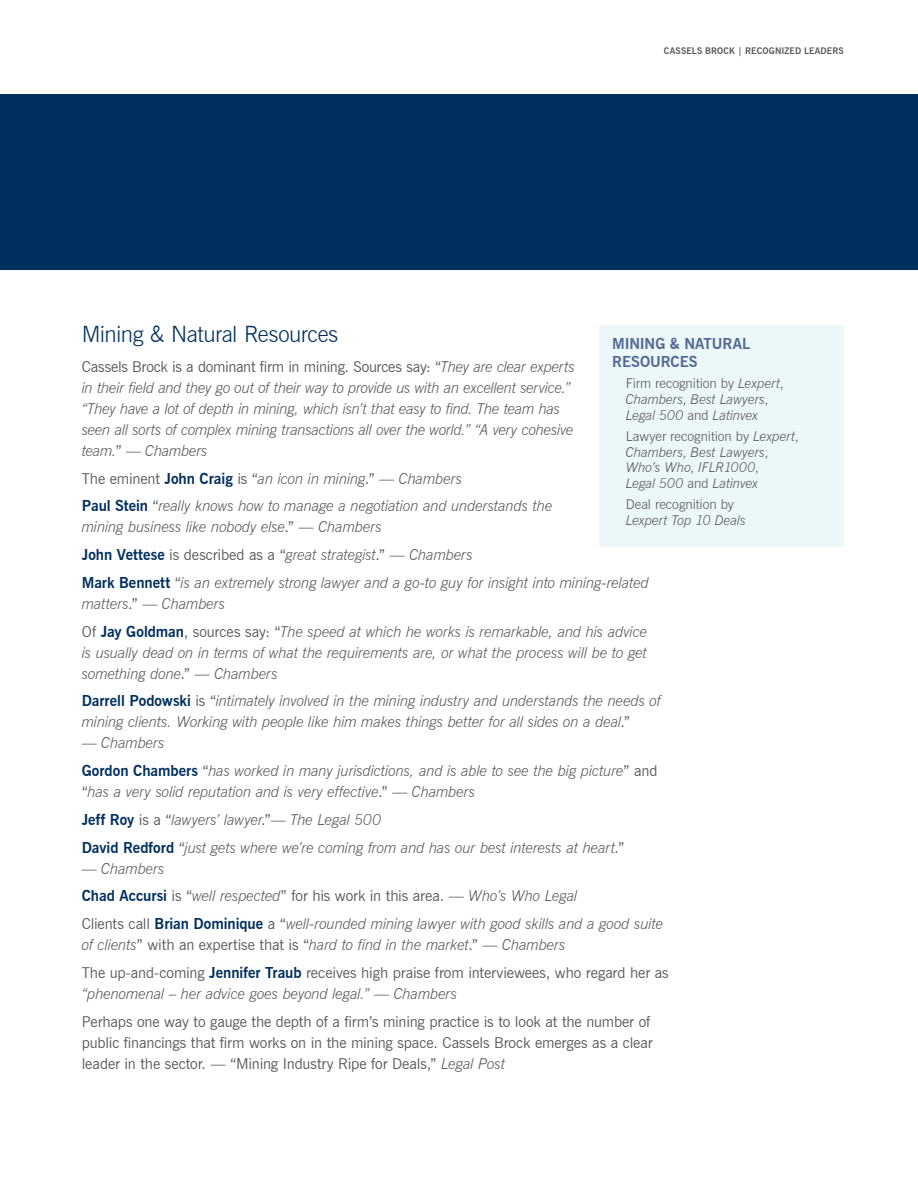
<style>
.page{position:relative;width:918px;height:1188px;background:#fff}
.page>*{position:absolute;margin:0;border:0;box-sizing:border-box;transform-origin:0 0}
.Subheading-1{font:300 22.5px "News Gothic BT";letter-spacing:-.02em;color:#00305f}
.Publication_Quotes{font:italic 300 15px/21px "News Gothic BT";letter-spacing:-.015em;color:#58595b}
.Publication_Quotes-2{font:15px/21px "News Gothic BT";letter-spacing:-.005em;color:#58595b}
.t1{font:700 15px/18px "News Gothic BT";letter-spacing:-.01em;color:#526890}
.t2{font:italic 300 13.5px/15.8px "News Gothic BT";letter-spacing:-.005em;color:#58595b}
.t3{font:300 13.5px "News Gothic BT";color:#58595b}
.t4{font:700 9px "News Gothic BT";letter-spacing:.015em;color:#58595b}
.s1{font-weight:400;font-style:normal}
.s2{font-weight:700;font-style:normal;color:#00305f}
.s3{font-weight:700;color:#00305f}
.s4{font-weight:300;font-style:italic}
.s5{font-style:normal}
</style>
<div class="page">
<div style="left:0;top:94px;width:918px;height:176px;background:#00305f"></div>
<div style="left:599px;top:325px;width:245px;height:222px;background:#ebf7f9"></div>
<p class="t4" style="left:664px;top:45px;width:181px">CASSELS BROCK | RECOGNIZED LEADERS</p>
<p class="Subheading-1" style="left:82px;top:320px;width:258px">Mining &amp; Natural Resources</p>
<p class="Publication_Quotes" style="left:82px;top:356px;width:495px"><span class="s1">Cassels Brock is a dominant firm in mining. Sources say: “</span>They are clear experts in their field and they go out of their way to provide us with an excellent service.” “They have a lot of depth in mining, which isn’t that easy to find. The team has seen all sorts of complex mining transactions all over the world.” “A very cohesive team.<span class="s1">” —</span> Chambers</p>
<p class="Publication_Quotes" style="left:82px;top:468px;width:382px"><span class="s1">The eminent</span> <span class="s2">John Craig</span> <span class="s1">is “</span>an icon in mining<span class="s1">.” —</span> Chambers</p>
<p class="Publication_Quotes" style="left:82px;top:495px;width:472px"><span class="s2">Paul Stein</span> <span class="s1">“</span>really knows how to manage a negotiation and understands the mining business like nobody else<span class="s1">.” —</span> Chambers</p>
<p class="Publication_Quotes" style="left:82px;top:544px;width:393px"><span class="s2">John Vettese</span> <span class="s1">is described as a “</span>great strategist<span class="s1">.” —</span> Chambers</p>
<p class="Publication_Quotes" style="left:82px;top:572px;width:569px"><span class="s2">Mark Bennett</span> <span class="s1">“</span>is an extremely strong lawyer and a go-to guy for insight into mining-related matters<span class="s1">.” —</span> Chambers</p>
<p class="Publication_Quotes" style="left:82px;top:621px;width:567px;text-align:justify"><span class="s1">Of</span> <span class="s2">Jay Goldman</span><span class="s1">, sources say: “</span>The speed at which he works is remarkable, and his advice is usually dead on in terms of what the requirements are, or what the process will be to get something done<span class="s1">.” —</span> Chambers</p>
<p class="Publication_Quotes" style="left:82px;top:690px;width:581px"><span class="s2">Darrell Podowski</span> <span class="s1">is “</span>intimately involved in the mining industry and understands the needs of mining clients. Working with people like him makes things better for all sides on a deal<span class="s1">.”</span></p>
<p class="Publication_Quotes" style="left:82px;top:732px;width:84px"><span class="s1">—</span> Chambers</p>
<p class="Publication_Quotes" style="left:82px;top:760px;width:577px"><span class="s2">Gordon Chambers</span> <span class="s1">“</span>has worked in many jurisdictions, and is able to see the big picture<span class="s1">” and “</span>has a very solid reputation and is very effective<span class="s1">.” —</span> Chambers</p>
<p class="Publication_Quotes" style="left:82px;top:809px;width:301px"><span class="s2">Jeff Roy</span> <span class="s1">is a “</span>lawyers’ lawyer<span class="s1">.”—</span> The Legal 500</p>
<p class="Publication_Quotes" style="left:82px;top:837px;width:544px"><span class="s2">David Redford</span> <span class="s1">“</span>just gets where we’re coming from and has our best interests at heart<span class="s1">.”</span></p>
<p class="Publication_Quotes" style="left:82px;top:858px;width:84px"><span class="s1">—</span> Chambers</p>
<p class="Publication_Quotes-2" style="left:82px;top:885px;width:497px"><span class="s3">Chad Accursi</span> is “<span class="s4">well respected</span>” for his work in this area. — <span class="s4">Who’s Who Legal</span></p>
<p class="Publication_Quotes" style="left:82px;top:913px;width:583px"><span class="s1">Clients call</span> <span class="s2">Brian Dominique</span> <span class="s1">a “</span>well-rounded mining lawyer with good skills and a good suite of clients<span class="s1">” with an expertise that is “</span>hard to find in the market<span class="s1">.” —</span> Chambers</p>
<p class="Publication_Quotes-2" style="left:82px;top:962px;width:589px">The up-and-coming <span class="s3">Jennifer Traub</span> receives high praise from interviewees, who regard her as <span class="s4">“phenomenal – her advice goes beyond legal.”</span> — <span class="s4">Chambers</span></p>
<p class="Publication_Quotes-2" style="left:82px;top:1011px;width:573px">Perhaps one way to gauge the depth of a firm’s mining practice is to look at the number of public financings that firm works on in the mining space. Cassels Brock emerges as a clear leader in the sector. — “Mining Industry Ripe for Deals,” <span class="s4">Legal Post</span></p>
<p class="t1" style="left:612px;top:335px;width:140px">MINING &amp; NATURAL<br>RESOURCES</p>
<p class="t2" style="left:626px;top:375px;width:159px"><span class="s5">Firm recognition by</span> Lexpert<span class="s5">,<br></span>Chambers<span class="s5">,</span> Best Lawyers<span class="s5">,<br></span>Legal 500 <span class="s5">and</span> Latinvex</p>
<p class="t2" style="left:626px;top:428px;width:175px"><span class="s5">Lawyer recognition by</span> Lexpert<span class="s5">,<br></span>Chambers<span class="s5">,</span> Best Lawyers<span class="s5">,<br></span>Who’s Who<span class="s5">,</span> IFLR1000<span class="s5">,<br></span>Legal 500 <span class="s5">and</span> Latinvex</p>
<p class="t3" style="left:626px;top:496px;width:110px">Deal recognition by</p>
<p class="t2" style="left:626px;top:512px;width:122px">Lexpert Top 10 Deals</p>
</div>
